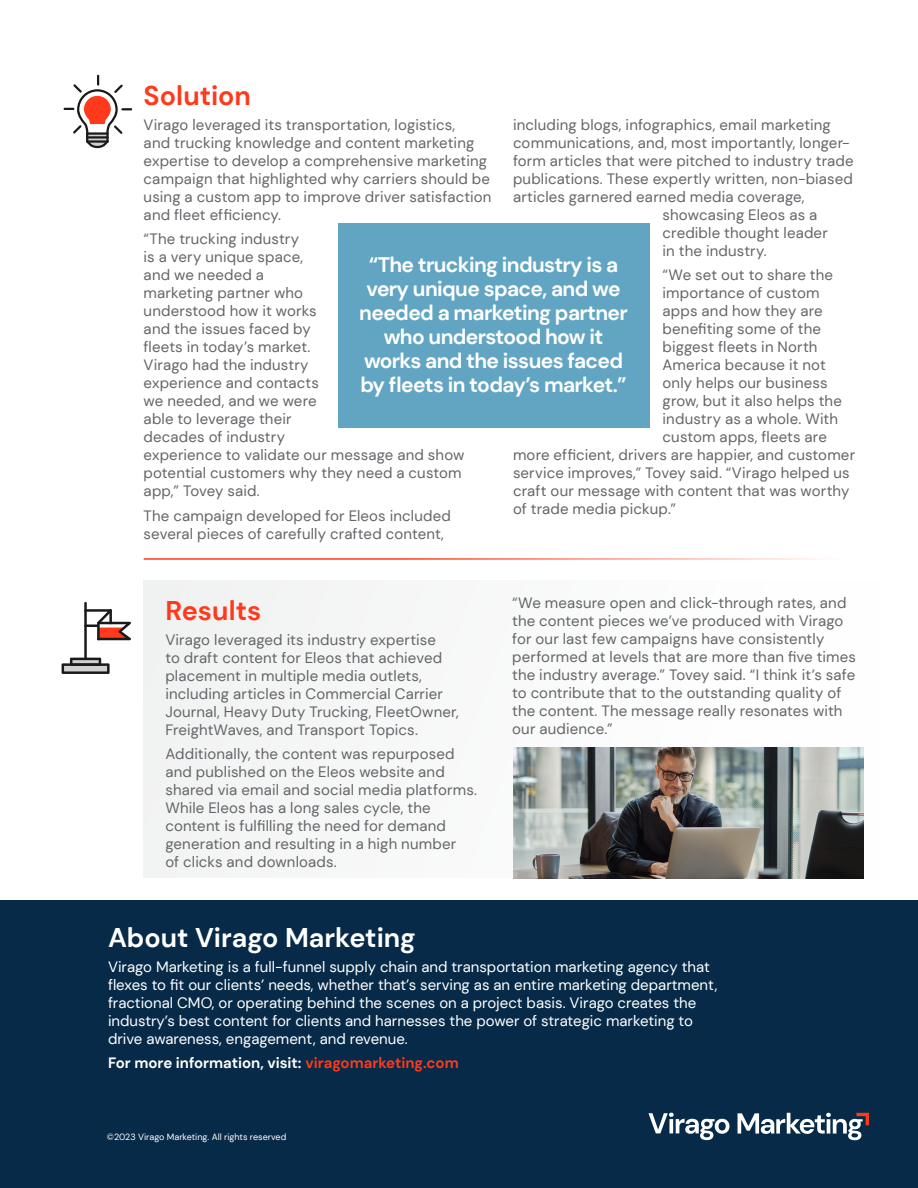
<style>
.page{position:relative;width:918px;height:1188px;background:#fff}
.page>*{position:absolute;margin:0;border:0;box-sizing:border-box;transform-origin:0 0}
.t1{font:700 27px "DM Sans";color:#fff}
.t2{font:700 27px "DM Sans";color:#ff3a1c}
.t3{font:700 21px/24px "DM Sans";letter-spacing:-.03em;color:#fff;text-align:center}
.t4{font:15px/18px "DM Sans";letter-spacing:.01em;color:#636569}
.t5{font:15px/18px "DM Sans";color:#fff}
.t6{font:700 15px "DM Sans";color:#fff}
.t7{font:9px "DM Sans";color:#fff}
.s1{color:#ff3a1c}
</style>
<div class="page">
<div style="left:144px;top:580px;width:738px;height:298px;background:#f7f8f8"></div>
<div style="left:0;top:901px;width:918px;height:287px;background:#062a47"></div>
<svg style="left:648px;top:1113px;width:81px;height:27px"></svg>
<svg style="left:738px;top:1113px;width:131px;height:27px"></svg>
<hr style="left:84px;top:602px;width:3px;height:58px;background:#1a1a1a">
<svg style="left:84px;top:609px;width:47px;height:31px"></svg>
<svg style="left:62px;top:658px;width:48px;height:16px"></svg>
<div style="left:338px;top:224px;width:311px;height:204px;background:#62a5c3"></div>
<hr style="left:144px;top:558px;width:709px;height:2px;background:#ff3a1c">
<svg style="left:64px;top:75px;width:68px;height:73px"></svg>
<img style="left:513px;top:747px;width:351px;height:131px">
<p class="t2" style="left:144px;top:78px;width:109px">Solution</p>
<p class="t4" style="left:144px;top:115px;width:349px">Virago leveraged its transportation, logistics,<br>and trucking knowledge and content marketing expertise to develop a comprehensive marketing campaign that highlighted why carriers should be using a custom app to improve driver satisfaction and fleet efficiency.</p>
<p class="t4" style="left:144px;top:230px;width:322px">“The trucking industry<br>is a very unique space,<br>and we needed a<br>marketing partner who<br>understood how it works<br>and the issues faced by<br>fleets in today’s market.<br>Virago had the industry<br>experience and contacts<br>we needed, and we were<br>able to leverage their<br>decades of industry<br>experience to validate our message and show potential customers why they need a custom app,” Tovey said.</p>
<p class="t4" style="left:144px;top:507px;width:309px">The campaign developed for Eleos included several pieces of carefully crafted content,</p>
<p class="t4" style="left:513px;top:115px;width:319px">including blogs, infographics, email marketing</p>
<p class="t4" style="left:513px;top:133px;width:338px">communications, and, most importantly, longer-</p>
<p class="t4" style="left:513px;top:151px;width:342px">form articles that were pitched to industry trade</p>
<p class="t4" style="left:513px;top:169px;width:341px">publications. These expertly written, non-biased</p>
<p class="t4" style="left:513px;top:187px;width:293px">articles garnered earned media coverage,</p>
<p class="t4" style="left:663px;top:205px;width:156px">showcasing Eleos as a</p>
<p class="t4" style="left:663px;top:223px;width:167px">credible thought leader</p>
<p class="t4" style="left:663px;top:241px;width:106px">in the industry.</p>
<p class="t4" style="left:663px;top:266px;width:172px">“We set out to share the</p>
<p class="t4" style="left:663px;top:284px;width:158px">importance of custom</p>
<p class="t4" style="left:663px;top:302px;width:162px">apps and how they are</p>
<p class="t4" style="left:663px;top:320px;width:160px">benefiting some of the</p>
<p class="t4" style="left:663px;top:338px;width:156px">biggest fleets in North</p>
<p class="t4" style="left:663px;top:356px;width:165px">America because it not</p>
<p class="t4" style="left:663px;top:374px;width:167px">only helps our business</p>
<p class="t4" style="left:663px;top:392px;width:181px">grow, but it also helps the</p>
<p class="t4" style="left:663px;top:410px;width:177px">industry as a whole. With</p>
<p class="t4" style="left:663px;top:428px;width:166px">custom apps, fleets are</p>
<p class="t4" style="left:513px;top:446px;width:344px">more efficient, drivers are happier, and customer</p>
<p class="t4" style="left:513px;top:464px;width:338px">service improves,” Tovey said. “Virago helped us</p>
<p class="t4" style="left:513px;top:482px;width:338px">craft our message with content that was worthy</p>
<p class="t4" style="left:513px;top:500px;width:165px">of trade media pickup.”</p>
<p class="t3" style="left:359px;top:253px;width:270px">“The trucking industry is a very unique space, and we needed a marketing partner who understood how it works and the issues faced by fleets in today’s market.”</p>
<p class="t2" style="left:165px;top:594px;width:98px">Results</p>
<p class="t4" style="left:165px;top:630px;width:295px">Virago leveraged its industry expertise<br>to draft content for Eleos that achieved placement in multiple media outlets, including articles in Commercial Carrier Journal, Heavy Duty Trucking, FleetOwner, FreightWaves, and Transport Topics.</p>
<p class="t4" style="left:165px;top:745px;width:313px">Additionally, the content was repurposed and published on the Eleos website and shared via email and social media platforms.<br>While Eleos has a long sales cycle, the content is fulfilling the need for demand generation and resulting in a high number<br>of clicks and downloads.</p>
<p class="t4" style="left:512px;top:594px;width:345px">“We measure open and click-through rates, and the content pieces we’ve produced with Virago for our last few campaigns have consistently performed at levels that are more than five times the industry average.” Tovey said. “I think it’s safe to contribute that to the outstanding quality of the content. The message really resonates with our audience.”</p>
<p class="t1" style="left:108px;top:921px;width:309px">About Virago Marketing</p>
<p class="t5" style="left:108px;top:957px;width:611px">Virago Marketing is a full-funnel supply chain and transportation marketing agency that flexes to fit our clients’ needs, whether that’s serving as an entire marketing department, fractional CMO, or operating behind the scenes on a project basis. Virago creates the industry’s best content for clients and harnesses the power of strategic marketing to drive awareness, engagement, and revenue.</p>
<p class="t6" style="left:108px;top:1054px;width:352px">For more information, visit: <span class="s1">viragomarketing.com</span></p>
<p class="t7" style="left:107px;top:1131px;width:181px">©2023 Virago Marketing. All rights reserved</p>
</div>
